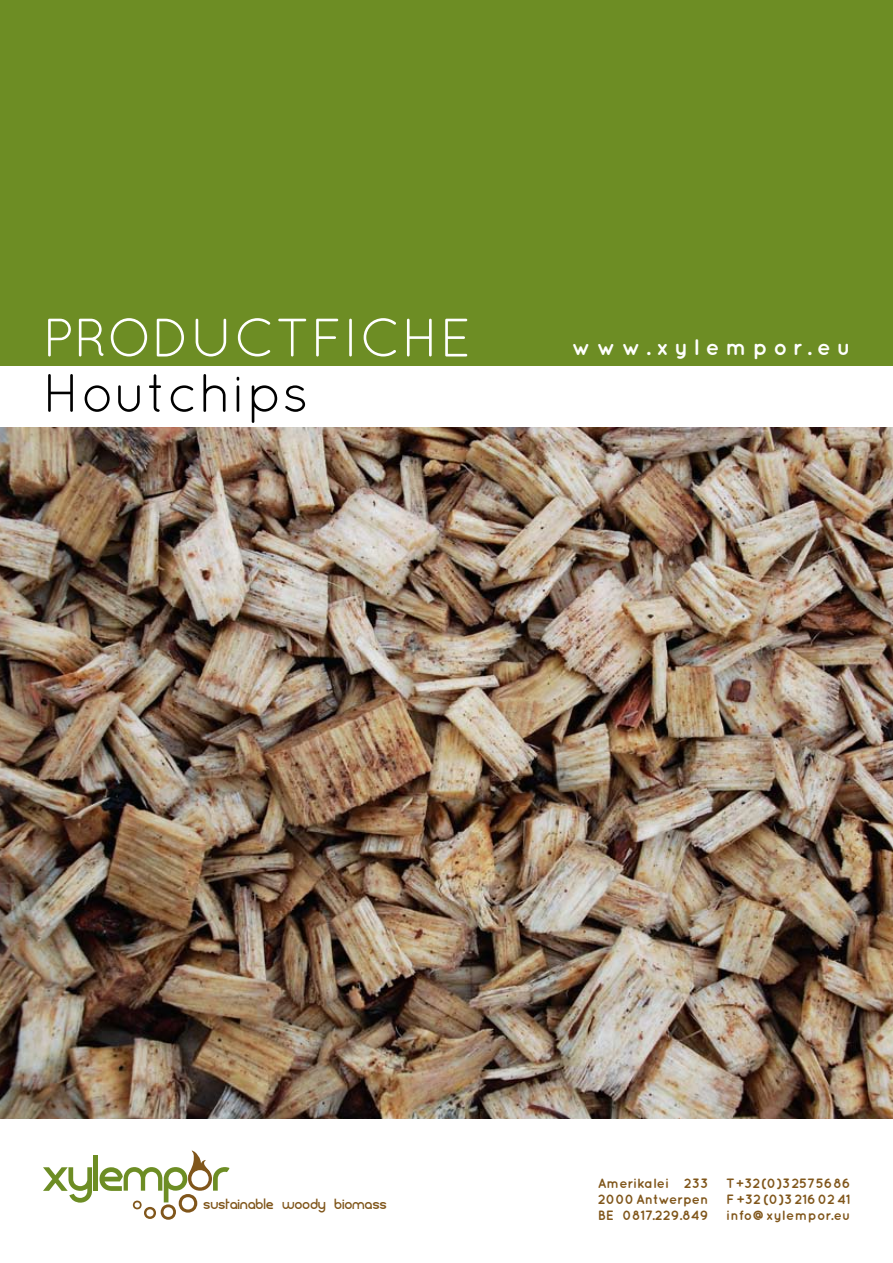
<style>
.page{position:relative;width:893px;height:1263px;background:#fff}
.page>*{position:absolute;margin:0;border:0;box-sizing:border-box;transform-origin:0 0}
.t1{font:54px "Quicksand";color:#fff}
.t2{font:54px "Quicksand";color:#000}
.t3{font:700 22.5px "Quicksand";letter-spacing:.255em;color:#fff}
.t4{font:15px "Fortune City";letter-spacing:.01em;color:#80561b}
.t5{font:700 13.5px/16.2px "Quicksand";color:#80561b;text-align:justify}
</style>
<div class="page">
<svg style="left:43px;top:1167px;width:49px;height:35px"></svg>
<div style="left:93px;top:1155px;width:5px;height:36px;background:#6d8d24"></div>
<svg style="left:99px;top:1150px;width:130px;height:70px"></svg>
<div style="left:0;top:0;width:893px;height:366px;background:#6d8d24"></div>
<img style="left:0;top:427px;width:893px;height:692px">
<h1 class="t1" style="left:43px;top:307px;width:431px">PRODUCTFICHE</h1>
<h1 class="t2" style="left:43px;top:362px;width:268px">Houtchips</h1>
<h2 class="t3" style="left:572px;top:334px;width:280px">www.xylempor.eu</h2>
<p class="t4" style="left:204px;top:1196px;width:185px">sustainable woody biomass</p>
<p class="t5" style="left:598px;top:1175px;width:112px">Amerikalei 233<br>2000 Antwerpen BE 0817.229.849</p>
<p class="t5" style="left:726px;top:1175px;width:126px">T +32 (0)3 257 56 86<br>F +32 (0)3 216 02 41 info@xylempor.eu</p>
</div>
